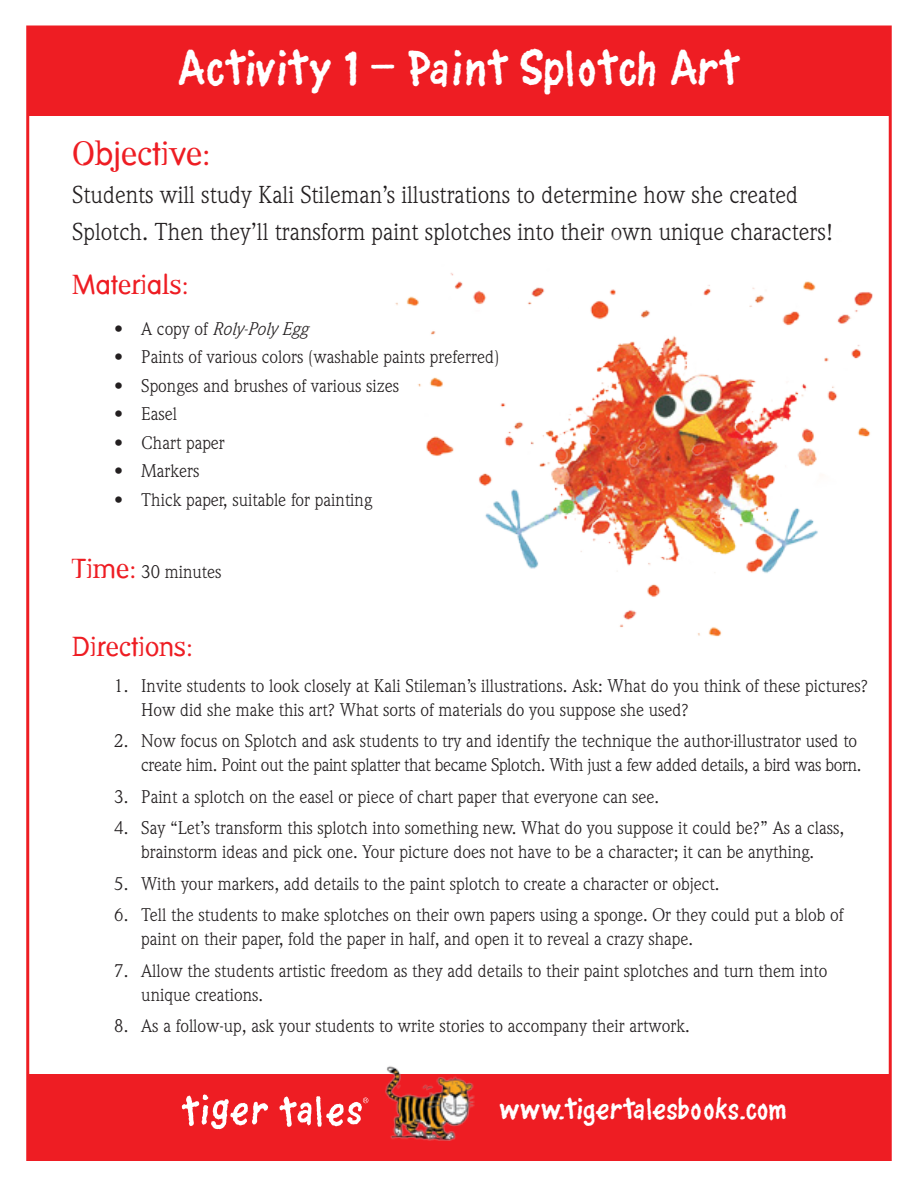
<style>
.page{position:relative;width:918px;height:1188px;background:#fff}
.page>*{position:absolute;margin:0;border:0;box-sizing:border-box;transform-origin:0 0}
.t1{font:500 45px "Piggywiggy";color:#fff}
.t2{font:33px "Dead History Roman";color:#ee1d23}
.t3{font:500 27px "Piggywiggy";color:#fff}
.t4{font:27px "Dead History Roman";color:#ee1d23}
.t5{font:24px/37.5px "Weidemann";color:#231f20}
.t6{font:18px/24px "Weidemann";color:#231f20}
.t7{font:italic 18px "Weidemann";color:#231f20}
.s1{font-style:normal}
.s2{font-family:"Dead History Roman";font-size:27px;color:#ee1d23}
</style>
<div class="page">
<div style="left:27px;top:1074px;width:864px;height:87px;background:#ee1d23"></div>
<img style="left:385px;top:1066px;width:90px;height:75px">
<img style="left:181px;top:1094px;width:87px;height:36px">
<img style="left:279px;top:1096px;width:90px;height:31px">
<div style="left:27px;top:27px;width:864px;height:89px;background:#ee1d23"></div>
<img style="left:395px;top:202px;width:497px;height:452px">
<p class="t1" style="left:178px;top:47px;width:564px">Activity 1 — Paint Splotch Art</p>
<p class="t2" style="left:72px;top:130px;width:141px">Objective:</p>
<p class="t5" style="left:72px;top:176px;width:762px">Students will study Kali Stileman’s illustrations to determine how she created<br>Splotch. Then they’ll transform paint splotches into their own unique characters!</p>
<p class="t4" style="left:72px;top:265px;width:118px">Materials:</p>
<p class="t7" style="left:114px;top:318px;width:195px"><span class="s1">• A copy of</span> Roly-Poly Egg</p>
<p class="t6" style="left:114px;top:345px;width:387px">• Paints of various colors (washable paints preferred)</p>
<p class="t6" style="left:114px;top:373px;width:286px">• Sponges and brushes of various sizes</p>
<p class="t6" style="left:114px;top:402px;width:64px">• Easel</p>
<p class="t6" style="left:114px;top:430px;width:112px">• Chart paper</p>
<p class="t6" style="left:114px;top:459px;width:87px">• Markers</p>
<p class="t6" style="left:114px;top:487px;width:259px">• Thick paper, suitable for painting</p>
<p class="t6" style="left:72px;top:559px;width:151px"><span class="s2">Time:</span> 30 minutes</p>
<p class="t4" style="left:72px;top:627px;width:123px">Directions:</p>
<p class="t6" style="left:141px;top:673px;width:728px;text-indent:-27px">1. Invite students to look closely at Kali Stileman’s illustrations. Ask: What do you think of these pictures?<br>How did she make this art? What sorts of materials do you suppose she used?</p>
<p class="t6" style="left:114px;top:729px;width:749px;text-align:right">2. Now focus on Splotch and ask students to try and identify the technique the author-illustrator used to create him. Point out the paint splatter that became Splotch. With just a few added details, a bird was born.</p>
<p class="t6" style="left:114px;top:784px;width:546px">3. Paint a splotch on the easel or piece of chart paper that everyone can see.</p>
<p class="t6" style="left:114px;top:816px;width:731px;text-align:center">4. Say “Let’s transform this splotch into something new. What do you suppose it could be?” As a class, brainstorm ideas and pick one. Your picture does not have to be a character; it can be anything.</p>
<p class="t6" style="left:114px;top:871px;width:607px">5. With your markers, add details to the paint splotch to create a character or object.</p>
<p class="t6" style="left:141px;top:903px;width:704px;text-indent:-27px">6. Tell the students to make splotches on their own papers using a sponge. Or they could put a blob of paint on their paper, fold the paper in half, and open it to reveal a crazy shape.</p>
<p class="t6" style="left:141px;top:958px;width:688px;text-indent:-27px">7. Allow the students artistic freedom as they add details to their paint splotches and turn them into unique creations.</p>
<p class="t6" style="left:114px;top:1014px;width:577px">8. As a follow-up, ask your students to write stories to accompany their artwork.</p>
<h3 class="t3" style="left:500px;top:1097px;width:289px">www.tigertalesbooks.com</h3>
</div>
